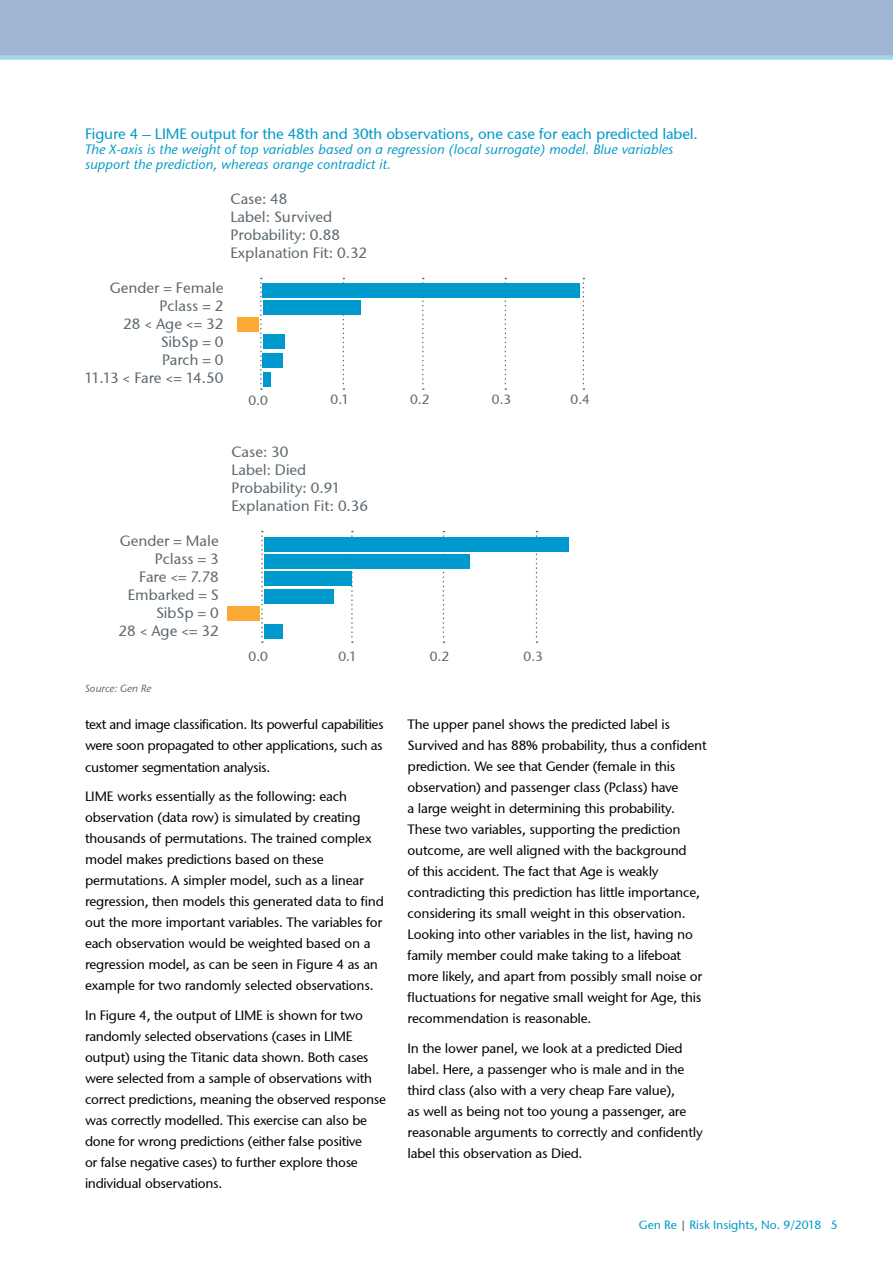
<style>
.page{position:relative;width:893px;height:1263px;background:#fff}
.page>*{position:absolute;margin:0;border:0;box-sizing:border-box;transform-origin:0 0}
.t1{font:15px/18px "Stone Sans GC Re";color:#5d6970}
.t2{font:15px "Stone Sans GC Re";letter-spacing:-.01em;color:#0099c7}
.t3{font:13.5px/21px "Stone Sans GC Re";letter-spacing:-.015em;color:#000}
.t4{font:italic 13.5px/15px "Stone Sans GC Re";color:#0099c7}
.t5{font:13.5px "Stone Sans GC Re";color:#5d6970}
.t6{font:12px "Stone Sans GC Re";color:#0099c7}
.t7{font:italic 10.5px "Stone Sans GC Re";color:#5d6970}
.s1{color:#5d6970}
</style>
<div class="page">
<div style="left:0;top:0;width:893px;height:55px;background:#9eb6d3"></div>
<div style="left:0;top:55px;width:893px;height:5px;background:#a5d6e9"></div>
<svg style="left:260px;top:278px;width:2px;height:112px"></svg>
<svg style="left:343px;top:278px;width:1px;height:112px"></svg>
<svg style="left:422px;top:278px;width:2px;height:112px"></svg>
<svg style="left:505px;top:278px;width:1px;height:112px"></svg>
<svg style="left:583px;top:278px;width:1px;height:112px"></svg>
<div style="left:262px;top:283px;width:318px;height:14px;background:#0099cd"></div>
<div style="left:263px;top:300px;width:97px;height:14px;background:#0099cd"></div>
<div style="left:263px;top:334px;width:22px;height:14px;background:#0099cd"></div>
<div style="left:262px;top:354px;width:21px;height:14px;background:#0099cd"></div>
<div style="left:263px;top:372px;width:8px;height:14px;background:#0099cd"></div>
<div style="left:237px;top:317px;width:22px;height:14px;background:#fbaa34"></div>
<svg style="left:261px;top:531px;width:2px;height:112px"></svg>
<svg style="left:351px;top:531px;width:2px;height:112px"></svg>
<svg style="left:443px;top:531px;width:1px;height:112px"></svg>
<svg style="left:536px;top:531px;width:1px;height:112px"></svg>
<div style="left:227px;top:607px;width:32px;height:14px;background:#fbaa34"></div>
<div style="left:264px;top:538px;width:305px;height:14px;background:#0099cd"></div>
<div style="left:264px;top:555px;width:206px;height:14px;background:#0099cd"></div>
<div style="left:264px;top:572px;width:87px;height:14px;background:#0099cd"></div>
<div style="left:264px;top:589px;width:70px;height:14px;background:#0099cd"></div>
<div style="left:264px;top:624px;width:18px;height:14px;background:#0099cd"></div>
<p class="t2" style="left:85px;top:124px;width:614px">Figure 4 – LIME output for the 48th and 30th observations, one case for each predicted label.</p>
<p class="t4" style="left:85px;top:141px;width:590px">The X-axis is the weight of top variables based on a regression (local surrogate) model. Blue variables support the prediction, whereas orange contradict it.</p>
<p class="t1" style="left:84px;top:279px;width:140px;text-align:right">Gender = Female<br>Pclass = 2<br>28 &lt; Age &lt;= 32<br>SibSp = 0<br>Parch = 0<br>11.13 &lt; Fare &lt;= 14.50</p>
<p class="t1" style="left:230px;top:189px;width:138px">Case: 48<br>Label: Survived<br>Probability: 0.88<br>Explanation Fit: 0.32</p>
<p class="t5" style="left:248px;top:392px;width:21px">0.0</p>
<p class="t5" style="left:331px;top:391px;width:20px">0.1</p>
<p class="t5" style="left:410px;top:391px;width:21px">0.2</p>
<p class="t5" style="left:492px;top:391px;width:21px">0.3</p>
<p class="t5" style="left:571px;top:391px;width:21px">0.4</p>
<p class="t1" style="left:119px;top:532px;width:102px;text-align:right">Gender = Male<br>Pclass = 3<br>Fare &lt;= 7.78<br>Embarked = S<br>SibSp = 0<br>28 &lt; Age &lt;= 32</p>
<p class="t7" style="left:85px;top:682px;width:68px">Source: Gen Re</p>
<p class="t1" style="left:231px;top:443px;width:138px">Case: 30<br>Label: Died<br>Probability: 0.91<br>Explanation Fit: 0.36</p>
<p class="t5" style="left:249px;top:648px;width:21px">0.0</p>
<p class="t5" style="left:338px;top:648px;width:20px">0.1</p>
<p class="t5" style="left:430px;top:648px;width:21px">0.2</p>
<p class="t5" style="left:524px;top:648px;width:21px">0.3</p>
<p class="t3" style="left:85px;top:714px;width:300px;text-align:justify">text and image classification. Its powerful capabilities were soon propagated to other applications, such as customer segmentation analysis.</p>
<p class="t3" style="left:85px;top:786px;width:300px">LIME works essentially as the following: each observation (data row) is simulated by creating thousands of permutations. The trained complex model makes predictions based on these permutations. A simpler model, such as a linear regression, then models this generated data to find out the more important variables. The variables for each observation would be weighted based on a regression model, as can be seen in Figure 4 as an example for two randomly selected observations.</p>
<p class="t3" style="left:85px;top:1004px;width:303px">In Figure 4, the output of LIME is shown for two randomly selected observations (cases in LIME output) using the Titanic data shown. Both cases were selected from a sample of observations with correct predictions, meaning the observed response was correctly modelled. This exercise can also be done for wrong predictions (either false positive<br>or false negative cases) to further explore those individual observations.</p>
<p class="t3" style="left:407px;top:714px;width:301px">The upper panel shows the predicted label is Survived and has 88% probability, thus a confident prediction. We see that Gender (female in this observation) and passenger class (Pclass) have<br>a large weight in determining this probability.<br>These two variables, supporting the prediction outcome, are well aligned with the background<br>of this accident. The fact that Age is weakly contradicting this prediction has little importance, considering its small weight in this observation.<br>Looking into other variables in the list, having no family member could make taking to a lifeboat more likely, and apart from possibly small noise or fluctuations for negative small weight for Age, this recommendation is reasonable.</p>
<p class="t3" style="left:407px;top:1038px;width:297px">In the lower panel, we look at a predicted Died label. Here, a passenger who is male and in the third class (also with a very cheap Fare value),<br>as well as being not too young a passenger, are reasonable arguments to correctly and confidently label this observation as Died.</p>
<p class="t6" style="left:639px;top:1218px;width:200px">Gen Re <span class="s1">|</span> Risk Insights, No. 9/2018 5</p>
</div>
